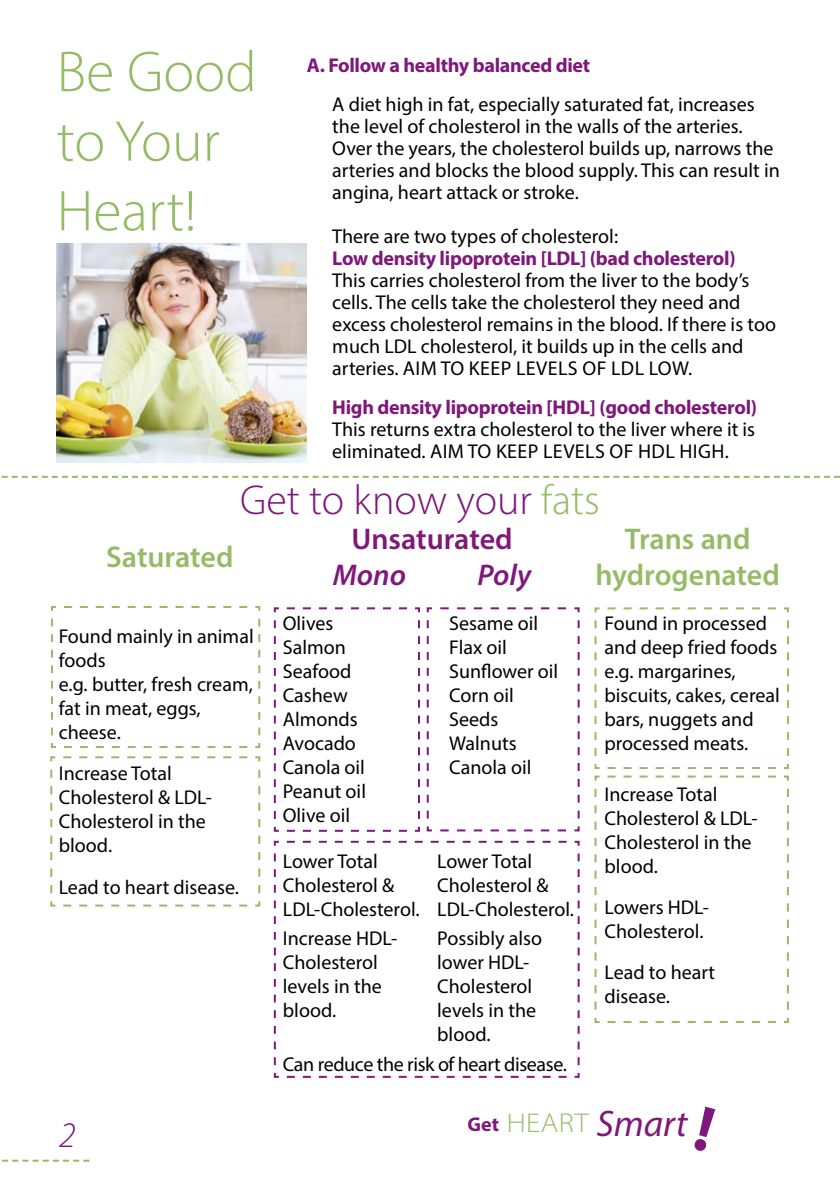
<style>
.page{position:relative;width:840px;height:1191px;background:#fff}
.page>*{position:absolute;margin:0;border:0;box-sizing:border-box;transform-origin:0 0}
.t1{font:300 58px/69.6px "Myriad Pro";color:#95bb66}
.t2{font:300 42px "Myriad Pro";color:#7e187a}
.t3{font:italic 300 36px "Myriad Pro";color:#7e187a}
.t4{font:600 30px/36px "Myriad Pro";color:#95bb66;text-align:center}
.t5{font:600 30px "Myriad Pro";color:#7e187a}
.t6{font:italic 600 30px "Myriad Pro";color:#7e187a}
.t7{font:300 semi-expanded 27.4px "Myriad Pro";letter-spacing:.02em;color:#95bb66}
.t8{font:20px/24px "Myriad Pro";color:#000}
.t9{font:700 20px "Myriad Pro";letter-spacing:-.015em;color:#7e187a}
.t10{font:20px "Myriad Pro";letter-spacing:-.02em;color:#000}
.s1{color:#95bb66}
.s2{font-weight:400;font-style:italic;font-stretch:normal;font-size:37px;color:#7e187a}
</style>
<div class="page">
<svg style="left:2px;top:1159px;width:87px;height:2px"></svg>
<svg style="left:51px;top:606px;width:210px;height:142px"></svg>
<svg style="left:594px;top:607px;width:195px;height:416px"></svg>
<svg style="left:273px;top:607px;width:307px;height:225px"></svg>
<svg style="left:273px;top:853px;width:6px;height:225px"></svg>
<svg style="left:287px;top:1072px;width:293px;height:6px"></svg>
<svg style="left:574px;top:840px;width:6px;height:225px"></svg>
<svg style="left:273px;top:840px;width:293px;height:6px"></svg>
<svg style="left:50px;top:769px;width:6px;height:138px"></svg>
<svg style="left:63px;top:901px;width:198px;height:6px"></svg>
<svg style="left:255px;top:756px;width:6px;height:137px"></svg>
<svg style="left:50px;top:756px;width:197px;height:6px"></svg>
<svg style="left:1px;top:476px;width:838px;height:2px"></svg>
<img style="left:57px;top:243px;width:250px;height:220px">
<h1 class="t1" style="left:57px;top:43px;width:201px">Be Good to Your<br>Heart!</h1>
<p class="t9" style="left:307px;top:57px;width:284px">A. Follow a healthy balanced diet</p>
<p class="t8" style="left:332px;top:95px;width:449px;line-height:22px">A diet high in fat, especially saturated fat, increases the level of cholesterol in the walls of the arteries.<br>Over the years, the cholesterol builds up, narrows the arteries and blocks the blood supply. This can result in angina, heart attack or stroke.</p>
<p class="t8" style="left:332px;top:226px;width:287px">There are two types of cholesterol:</p>
<p class="t9" style="left:332px;top:250px;width:404px">Low density lipoprotein [LDL] (bad cholesterol)</p>
<p class="t8" style="left:332px;top:271px;width:445px;line-height:22px">This carries cholesterol from the liver to the body’s cells. The cells take the cholesterol they need and excess cholesterol remains in the blood. If there is too much LDL cholesterol, it builds up in the cells and arteries. AIM TO KEEP LEVELS OF LDL LOW.</p>
<p class="t9" style="left:332px;top:399px;width:426px">High density lipoprotein [HDL] (good cholesterol)</p>
<p class="t8" style="left:332px;top:420px;width:424px;line-height:22px">This returns extra cholesterol to the liver where it is eliminated. AIM TO KEEP LEVELS OF HDL HIGH.</p>
<h3 class="t4" style="left:106px;top:542px;width:129px">Saturated</h3>
<h2 class="t2" style="left:240px;top:484px;width:361px">Get to know your <span class="s1">fats</span></h2>
<h3 class="t5" style="left:351px;top:527px;width:163px">Unsaturated</h3>
<h3 class="t6" style="left:333px;top:563px;width:75px">Mono</h3>
<h3 class="t6" style="left:477px;top:563px;width:55px">Poly</h3>
<h3 class="t4" style="left:595px;top:524px;width:186px">Trans and hydrogenated</h3>
<p class="t8" style="left:59px;top:627px;width:196px">Found mainly in animal foods<br>e.g. butter, fresh cream, fat in meat, eggs, cheese.</p>
<p class="t8" style="left:59px;top:764px;width:154px">Increase Total<br>Cholesterol &amp; LDL-<br>Cholesterol in the blood.</p>
<p class="t8" style="left:59px;top:877px;width:182px">Lead to heart disease.</p>
<h3 class="t3" style="left:59px;top:1121px;width:18px">2</h3>
<p class="t8" style="left:282px;top:613px;width:85px">Olives<br>Salmon<br>Seafood<br>Cashew<br>Almonds<br>Avocado<br>Canola oil<br>Peanut oil<br>Olive oil</p>
<p class="t8" style="left:449px;top:613px;width:110px">Sesame oil<br>Flax oil<br>Sunflower oil<br>Corn oil<br>Seeds<br>Walnuts<br>Canola oil</p>
<p class="t8" style="left:283px;top:851px;width:138px">Lower Total<br>Cholesterol &amp;<br>LDL-Cholesterol.</p>
<p class="t8" style="left:283px;top:928px;width:116px">Increase HDL-<br>Cholesterol levels in the blood.</p>
<p class="t8" style="left:437px;top:851px;width:138px">Lower Total<br>Cholesterol &amp;<br>LDL-Cholesterol.</p>
<p class="t8" style="left:437px;top:928px;width:106px">Possibly also lower HDL-<br>Cholesterol levels in the blood.</p>
<p class="t10" style="left:283px;top:1056px;width:285px">Can reduce the risk of heart disease.</p>
<p class="t8" style="left:604px;top:613px;width:177px">Found in processed and deep fried foods e.g. margarines, biscuits, cakes, cereal bars, nuggets and processed meats.</p>
<p class="t8" style="left:604px;top:784px;width:154px">Increase Total<br>Cholesterol &amp; LDL-<br>Cholesterol in the blood.</p>
<p class="t8" style="left:604px;top:897px;width:106px">Lowers HDL-<br>Cholesterol.</p>
<p class="t8" style="left:604px;top:962px;width:112px">Lead to heart disease.</p>
<p class="t9" style="left:467px;top:1116px;width:33px">Get</p>
<h3 class="t7" style="left:506px;top:1112px;width:182px">HEART <span class="s2">Smart</span></h3>
</div>
